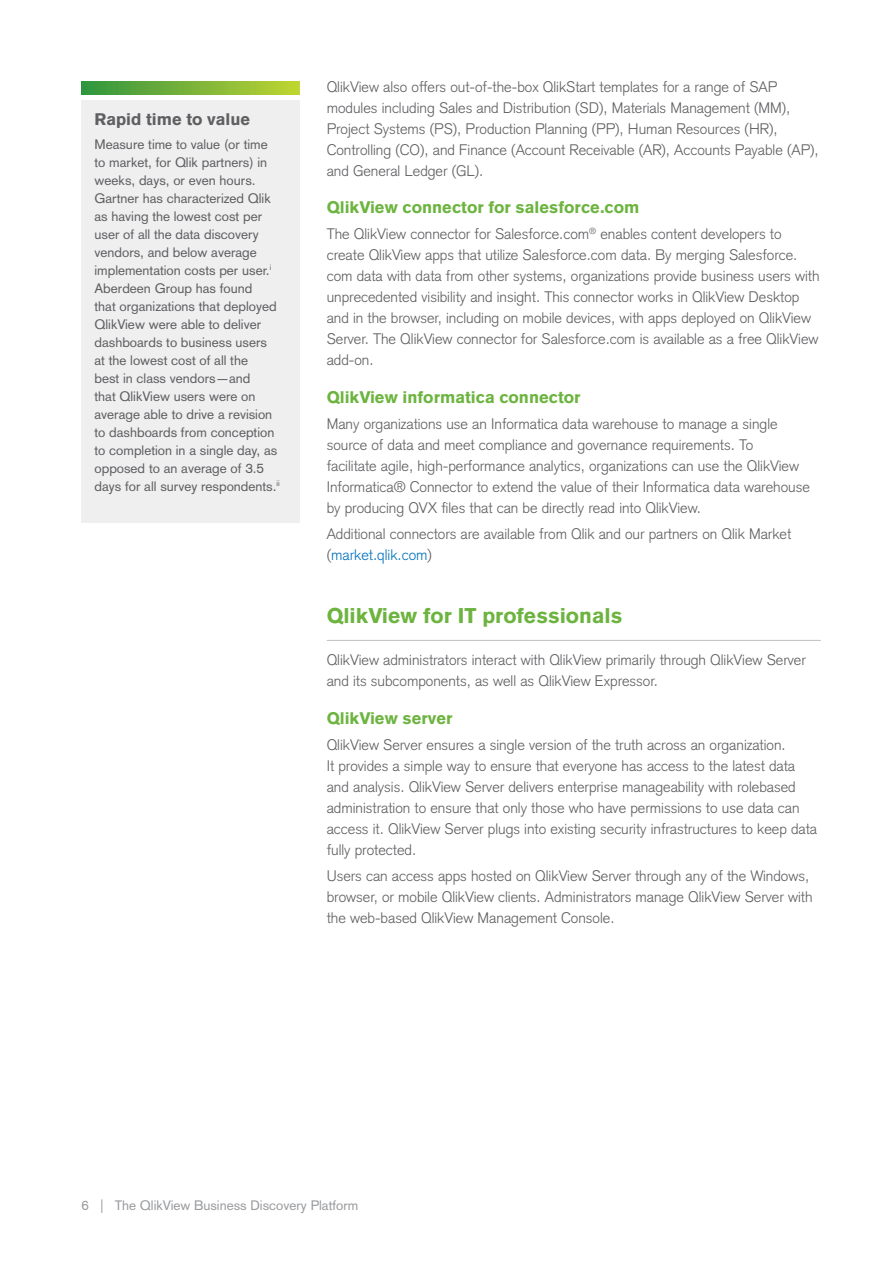
<style>
.page{position:relative;width:893px;height:1263px;background:#fff}
.page>*{position:absolute;margin:0;border:0;box-sizing:border-box;transform-origin:0 0}
.t1{font:900 21px "Basic Commercial LT Pro";color:#6cb43f}
.t2{font:900 16.5px "Basic Commercial LT Pro";color:#6cb43f}
.t3{font:900 16.5px "Basic Commercial LT Pro";color:#5f5f62}
.t4{font:300 15px/21px "Basic Commercial LT Pro";color:#5f5f62}
.t5{font:13.5px/18px "Basic Commercial LT Pro";color:#5f5f62}
.t6{font:13.5px "Basic Commercial LT Pro";color:#999b9e}
.s1{color:#0072bc}
</style>
<div class="page">
<hr style="left:327px;top:640px;width:494px;height:1px;background:#c0c1c4">
<div style="left:81px;top:100px;width:219px;height:422px;background:#efeff0"></div>
<svg style="left:81px;top:81px;width:219px;height:13px;background:#78b339"></svg>
<p class="t3" style="left:95px;top:113px;width:157px">Rapid time to value</p>
<p class="t5" style="left:95px;top:136px;width:187px">Measure time to value (or time to market, for Qlik partners) in weeks, days, or even hours.<br>Gartner has characterized Qlik as having the lowest cost per user of all the data discovery vendors, and below average implementation costs per user.<sup>i<br></sup>Aberdeen Group has found<br>that organizations that deployed<br>QlikView were able to deliver dashboards to business users at the lowest cost of all the<br>best in class vendors—and<br>that QlikView users were on average able to drive a revision to dashboards from conception to completion in a single day, as opposed to an average of 3.5 days for all survey respondents.<sup>ii</sup></p>
<p class="t4" style="left:327px;top:77px;width:494px">QlikView also offers out-of-the-box QlikStart templates for a range of SAP modules including Sales and Distribution (SD), Materials Management (MM), Project Systems (PS), Production Planning (PP), Human Resources (HR), Controlling (CO), and Finance (Account Receivable (AR), Accounts Payable (AP), and General Ledger (GL).</p>
<p class="t2" style="left:327px;top:201px;width:314px">QlikView connector for salesforce.com</p>
<p class="t4" style="left:327px;top:225px;width:494px">The QlikView connector for Salesforce.com<sup>®</sup> enables content developers to create QlikView apps that utilize Salesforce.com data. By merging Salesforce. com data with data from other systems, organizations provide business users with unprecedented visibility and insight. This connector works in QlikView Desktop and in the browser, including on mobile devices, with apps deployed on QlikView Server. The QlikView connector for Salesforce.com is available as a free QlikView add-on.</p>
<p class="t2" style="left:327px;top:391px;width:255px">QlikView informatica connector</p>
<p class="t4" style="left:327px;top:415px;width:485px">Many organizations use an Informatica data warehouse to manage a single source of data and meet compliance and governance requirements. To<br>facilitate agile, high-performance analytics, organizations can use the QlikView Informatica® Connector to extend the value of their Informatica data warehouse by producing QVX files that can be directly read into QlikView.</p>
<p class="t4" style="left:327px;top:525px;width:466px">Additional connectors are available from Qlik and our partners on Qlik Market (<span class="s1">market.qlik.com</span>)</p>
<h1 class="t1" style="left:327px;top:608px;width:297px">QlikView for IT professionals</h1>
<p class="t4" style="left:327px;top:651px;width:481px">QlikView administrators interact with QlikView primarily through QlikView Server and its subcomponents, as well as QlikView Expressor.</p>
<p class="t2" style="left:327px;top:712px;width:127px">QlikView server</p>
<p class="t4" style="left:327px;top:736px;width:492px">QlikView Server ensures a single version of the truth across an organization.<br>It provides a simple way to ensure that everyone has access to the latest data and analysis. QlikView Server delivers enterprise manageability with rolebased administration to ensure that only those who have permissions to use data can access it. QlikView Server plugs into existing security infrastructures to keep data fully protected.</p>
<p class="t4" style="left:327px;top:867px;width:487px">Users can access apps hosted on QlikView Server through any of the Windows, browser, or mobile QlikView clients. Administrators manage QlikView Server with the web-based QlikView Management Console.</p>
<p class="t6" style="left:82px;top:1200px;width:278px">6 | The QlikView Business Discovery Platform</p>
</div>
